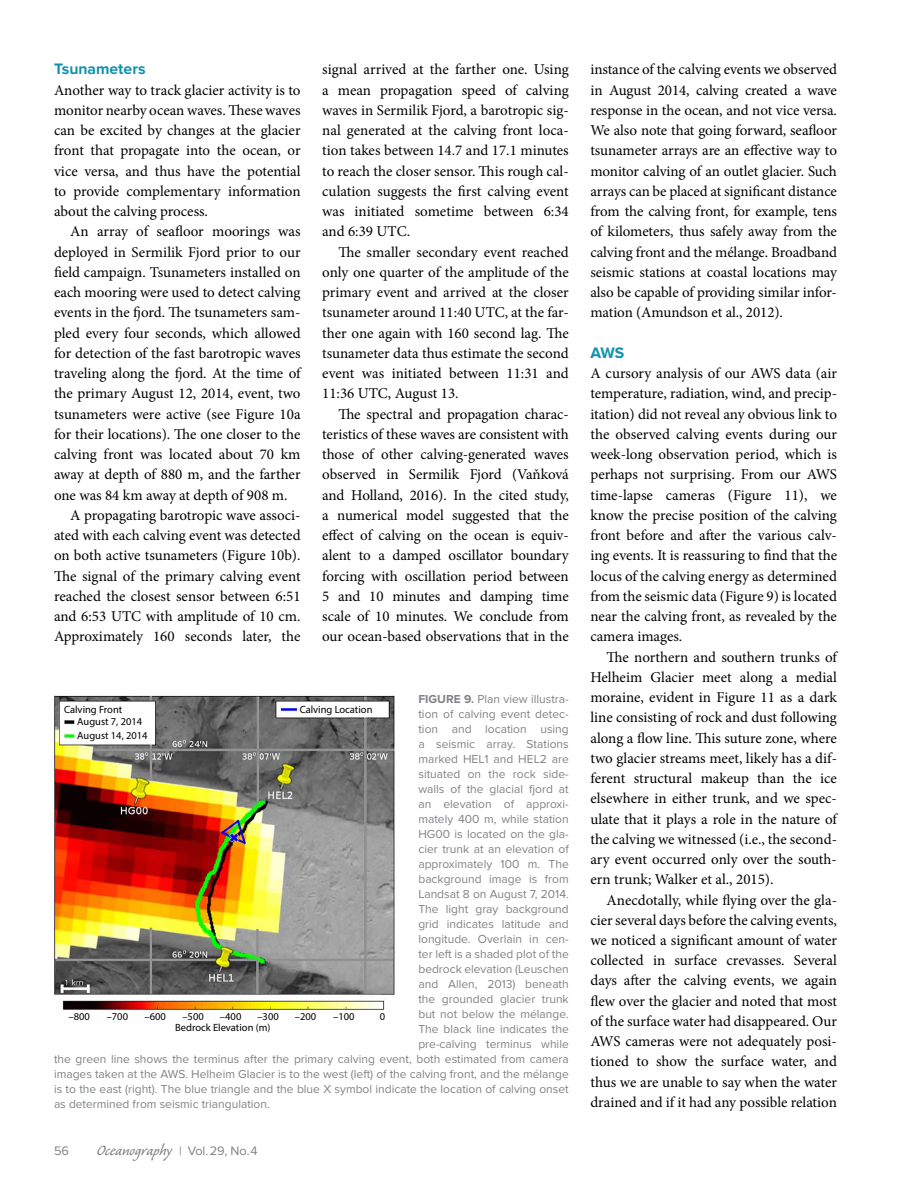
<style>
.page{position:relative;width:918px;height:1188px;background:#fff}
.page>*{position:absolute;margin:0;border:0;box-sizing:border-box;transform-origin:0 0}
.t1{font:18.75px "Caliban";color:#808285}
.t2{font:700 15.75px "Proxima Nova";color:#1292af}
.t3{font:15px/20.2px "Minion Pro";color:#000;text-align:justify}
.t4{font:12.75px "Proxima Nova";color:#808285}
.t5{font:12px "Proxima Nova";color:#808285}
.t6{font:10.5px/11.7px "Myriad Pro";color:#000}
.s1{font-weight:700}
.s2{font-family:"Proxima Nova";font-size:12.75px}
</style>
<div class="page">
<img style="left:51px;top:695px;width:344px;height:319px">
<p class="t2" style="left:54px;top:60px;width:93px">Tsunameters</p>
<p class="t3" style="left:54px;top:80px;width:248px">Another way to track glacier activity is to monitor nearby ocean waves. These waves can be excited by changes at the glacier front that propagate into the ocean, or vice versa, and thus have the potential to provide complementary information about the calving process.</p>
<p class="t3" style="left:70px;top:221px;width:232px">An array of seafloor moorings was</p>
<p class="t3" style="left:54px;top:242px;width:248px">deployed in Sermilik Fjord prior to our</p>
<p class="t3" style="left:54px;top:262px;width:248px">field campaign. Tsunameters installed on</p>
<p class="t3" style="left:54px;top:282px;width:248px">each mooring were used to detect calving</p>
<p class="t3" style="left:54px;top:302px;width:248px">events in the fjord. The tsunameters sam-</p>
<p class="t3" style="left:54px;top:323px;width:248px">pled every four seconds, which allowed</p>
<p class="t3" style="left:54px;top:343px;width:248px">for detection of the fast barotropic waves</p>
<p class="t3" style="left:54px;top:363px;width:248px">traveling along the fjord. At the time of</p>
<p class="t3" style="left:54px;top:383px;width:248px">the primary August 12, 2014, event, two</p>
<p class="t3" style="left:54px;top:404px;width:248px">tsunameters were active (see Figure 10a</p>
<p class="t3" style="left:54px;top:424px;width:248px">for their locations). The one closer to the</p>
<p class="t3" style="left:54px;top:444px;width:248px">calving front was located about 70 km</p>
<p class="t3" style="left:54px;top:464px;width:248px">away at depth of 880 m, and the farther</p>
<p class="t3" style="left:54px;top:485px;width:235px">one was 84 km away at depth of 908 m.</p>
<p class="t3" style="left:70px;top:505px;width:232px">A propagating barotropic wave associ-</p>
<p class="t3" style="left:54px;top:525px;width:248px">ated with each calving event was detected</p>
<p class="t3" style="left:54px;top:545px;width:248px">on both active tsunameters (Figure 10b).</p>
<p class="t3" style="left:54px;top:566px;width:248px">The signal of the primary calving event</p>
<p class="t3" style="left:54px;top:586px;width:248px">reached the closest sensor between 6:51</p>
<p class="t3" style="left:54px;top:606px;width:248px">and 6:53 UTC with amplitude of 10 cm.</p>
<p class="t3" style="left:54px;top:626px;width:248px">Approximately 160 seconds later, the</p>
<p class="t3" style="left:322px;top:59px;width:248px">signal arrived at the farther one. Using a mean propagation speed of calving waves in Sermilik Fjord, a barotropic sig&shy;nal generated at the calving front loca&shy;tion takes between 14.7 and 17.1 minutes to reach the closer sensor. This rough cal&shy;culation suggests the first calving event was initiated sometime between 6:34 and 6:39 UTC.</p>
<p class="t3" style="left:322px;top:242px;width:248px;text-indent:16px">The smaller secondary event reached only one quarter of the amplitude of the primary event and arrived at the closer tsunameter around 11:40 UTC, at the far&shy;ther one again with 160 second lag. The tsunameter data thus estimate the second event was initiated between 11:31 and 11:36 UTC, August 13.</p>
<p class="t3" style="left:322px;top:404px;width:248px;text-indent:16px">The spectral and propagation charac&shy;teristics of these waves are consistent with those of other calving-generated waves observed in Sermilik Fjord (Vaňková and Holland, 2016). In the cited study, a numerical model suggested that the effect of calving on the ocean is equiv&shy;alent to a damped oscillator boundary forcing with oscillation period between 5 and 10 minutes and damping time scale of 10 minutes. We conclude from our ocean-based observations that in the</p>
<p class="t5" style="left:418px;top:692px;width:152px"><span class="s1">FIGURE 9.</span> Plan view illustra-</p>
<p class="t5" style="left:418px;top:707px;width:152px">tion of calving event detec-</p>
<p class="t5" style="left:418px;top:722px;width:152px">tion and location using</p>
<p class="t5" style="left:418px;top:737px;width:152px">a seismic array. Stations</p>
<p class="t5" style="left:418px;top:752px;width:152px">marked HEL1 and HEL2 are</p>
<p class="t5" style="left:418px;top:767px;width:152px">situated on the rock side-</p>
<p class="t5" style="left:418px;top:782px;width:152px">walls of the glacial fjord at</p>
<p class="t5" style="left:418px;top:797px;width:152px">an elevation of approxi-</p>
<p class="t5" style="left:418px;top:812px;width:152px">mately 400 m, while station</p>
<p class="t5" style="left:418px;top:827px;width:152px">HG00 is located on the gla-</p>
<p class="t5" style="left:418px;top:842px;width:152px">cier trunk at an elevation of</p>
<p class="t5" style="left:418px;top:857px;width:152px">approximately 100 m. The</p>
<p class="t5" style="left:418px;top:872px;width:152px">background image is from</p>
<p class="t5" style="left:418px;top:887px;width:152px">Landsat 8 on August 7, 2014.</p>
<p class="t5" style="left:418px;top:902px;width:152px">The light gray background</p>
<p class="t5" style="left:418px;top:917px;width:152px">grid indicates latitude and</p>
<p class="t5" style="left:418px;top:932px;width:152px">longitude. Overlain in cen-</p>
<p class="t5" style="left:418px;top:947px;width:152px">ter left is a shaded plot of the</p>
<p class="t5" style="left:418px;top:962px;width:152px">bedrock elevation (Leuschen</p>
<p class="t5" style="left:418px;top:977px;width:152px">and Allen, 2013) beneath</p>
<p class="t5" style="left:418px;top:992px;width:152px">the grounded glacier trunk</p>
<p class="t5" style="left:418px;top:1007px;width:152px">but not below the mélange.</p>
<p class="t5" style="left:418px;top:1022px;width:152px">The black line indicates the</p>
<p class="t5" style="left:418px;top:1037px;width:152px">pre-calving terminus while</p>
<p class="t5" style="left:54px;top:1052px;width:516px">the green line shows the terminus after the primary calving event, both estimated from camera</p>
<p class="t5" style="left:54px;top:1067px;width:516px">images taken at the AWS. Helheim Glacier is to the west (left) of the calving front, and the mélange</p>
<p class="t5" style="left:54px;top:1082px;width:516px">is to the east (right). The blue triangle and the blue X symbol indicate the location of calving onset</p>
<p class="t5" style="left:54px;top:1097px;width:217px">as determined from seismic triangulation.</p>
<p class="t6" style="left:300px;top:704px;width:74px">Calving Location</p>
<p class="t6" style="left:77px;top:704px;width:66px;text-indent:-13px">Calving Front<br>August 7, 2014</p>
<p class="t6" style="left:77px;top:730px;width:72px">August 14, 2014</p>
<p class="t6" style="left:69px;top:1010px;width:23px">–800</p>
<p class="t6" style="left:107px;top:1010px;width:23px">–700</p>
<p class="t6" style="left:145px;top:1010px;width:23px">–600</p>
<p class="t6" style="left:182px;top:1010px;width:23px">–500</p>
<p class="t6" style="left:220px;top:1010px;width:23px">–400</p>
<p class="t6" style="left:257px;top:1010px;width:23px">–300</p>
<p class="t6" style="left:295px;top:1010px;width:23px">–200</p>
<p class="t6" style="left:333px;top:1010px;width:23px">–100</p>
<p class="t6" style="left:380px;top:1010px;width:7px">0</p>
<p class="t6" style="left:175px;top:1022px;width:97px">Bedrock Elevation (m)</p>
<p class="t4" style="left:54px;top:1143px;width:17px">56</p>
<p class="t1" style="left:97px;top:1141px;width:162px">Oceanography <span class="s2">| Vol.29, No.4</span></p>
<p class="t3" style="left:590px;top:59px;width:248px">instance of the calving events we observed in August 2014, calving created a wave response in the ocean, and not vice versa.<br>We also note that going forward, seafloor tsunameter arrays are an effective way to monitor calving of an outlet glacier. Such arrays can be placed at significant distance from the calving front, for example, tens of kilometers, thus safely away from the calving front and the mélange. Broadband seismic stations at coastal locations may also be capable of providing similar infor&shy;mation (Amundson et al., 2012).</p>
<p class="t2" style="left:590px;top:343px;width:35px">AWS</p>
<p class="t3" style="left:590px;top:363px;width:248px">A cursory analysis of our AWS data (air temperature, radiation, wind, and precip&shy;itation) did not reveal any obvious link to the observed calving events during our week-long observation period, which is perhaps not surprising. From our AWS time-lapse cameras (Figure 11), we know the precise position of the calving front before and after the various calv&shy;ing events. It is reassuring to find that the locus of the calving energy as determined from the seismic data (Figure 9) is located near the calving front, as revealed by the camera images.</p>
<p class="t3" style="left:590px;top:647px;width:248px;text-indent:16px">The northern and southern trunks of Helheim Glacier meet along a medial moraine, evident in Figure 11 as a dark line consisting of rock and dust following along a flow line. This suture zone, where two glacier streams meet, likely has a dif&shy;ferent structural makeup than the ice elsewhere in either trunk, and we spec&shy;ulate that it plays a role in the nature of the calving we witnessed (i.e., the second&shy;ary event occurred only over the south&shy;ern trunk; Walker et al., 2015).</p>
<p class="t3" style="left:590px;top:890px;width:248px;text-indent:16px">Anecdotally, while flying over the gla&shy;cier several days before the calving events, we noticed a significant amount of water collected in surface crevasses. Several days after the calving events, we again flew over the glacier and noted that most of the surface water had disappeared. Our AWS cameras were not adequately posi&shy;tioned to show the surface water, and thus we are unable to say when the water drained and if it had any possible relation</p>
</div>
